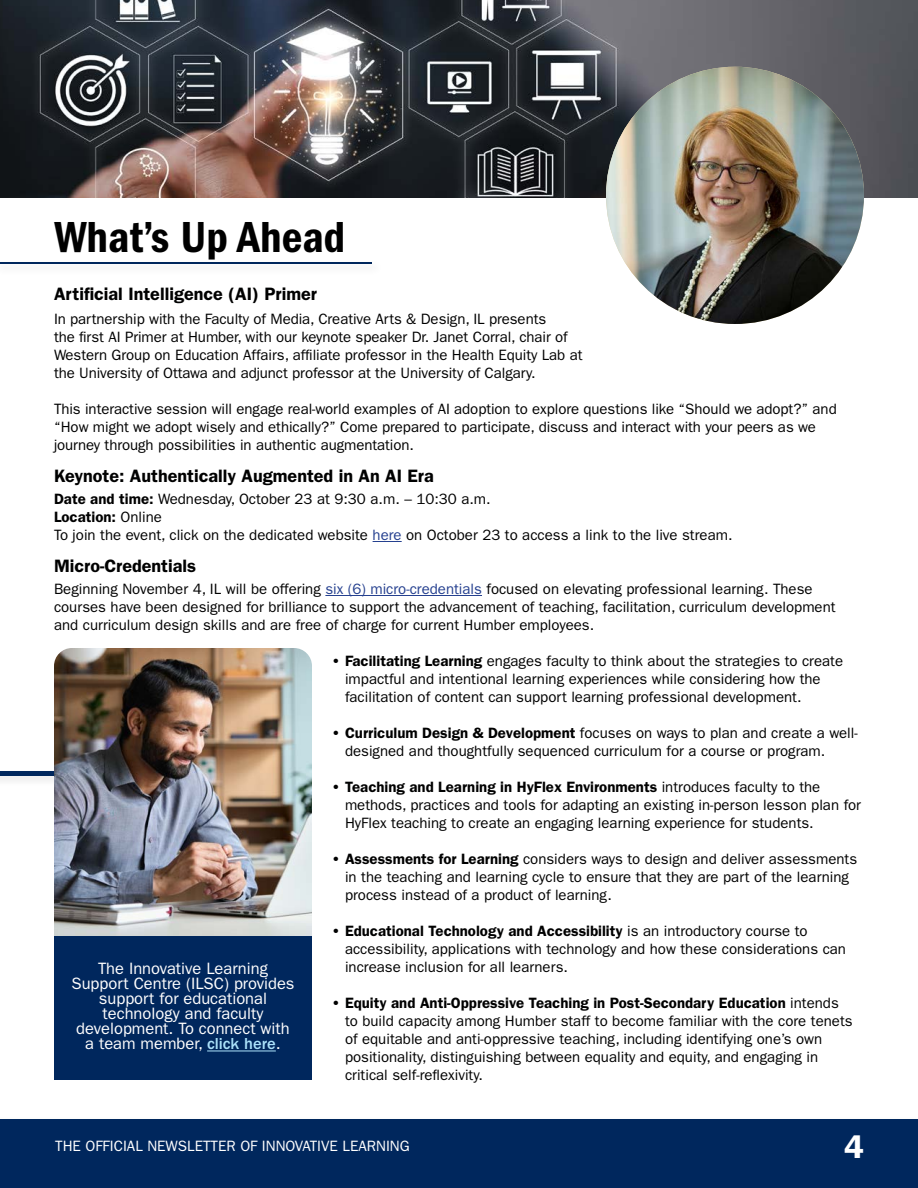
<style>
.page{position:relative;width:918px;height:1188px;background:#fff}
.page>*{position:absolute;margin:0;border:0;box-sizing:border-box;transform-origin:0 0}
.Heading{font:45px "ITC Franklin Gothic Std Dm Cd";color:#000}
.t1{font:600 33px "ITC Franklin Gothic Std";color:#fff}
.Subheads{font:600 18px "ITC Franklin Gothic Std";color:#000101}
.ILSC_Support{font:16.5px/15px "ITC Franklin Gothic Std";color:#fff;text-align:center}
.body{font:15px/18px "ITC Franklin Gothic Std";color:#000101}
.t2{font:15px "ITC Franklin Gothic Std";color:#fff}
.s1{font-weight:600}
.s2{color:#25408f}
.s3{font-weight:500;color:#abe1fa}
</style>
<div class="page">
<div style="left:0;top:1119px;width:918px;height:69px;background:#00275d"></div>
<div style="left:0;top:259px;width:384px;height:18px;background:#fbfbfb"></div>
<hr style="left:0;top:262px;width:372px;height:2px;background:#00275d">
<div style="left:0;top:768px;width:304px;height:20px;background:#f8f8f8"></div>
<div style="left:0;top:771px;width:292px;height:5px;background:#00275d"></div>
<img style="left:0;top:0;width:918px;height:198px">
<svg style="left:373px;top:541px;width:29px;height:1px"></svg>
<hr style="left:325px;top:595px;width:157px;height:1px;background:#25408f">
<img style="left:606px;top:67px;width:258px;height:257px;border-radius:129px">
<img style="left:54px;top:648px;width:258px;height:288px">
<div style="left:54px;top:936px;width:258px;height:144px;background:#00275d"></div>
<hr style="left:207px;top:1051px;width:69px;height:1px;background:#abe1fa">
<h2 class="Heading" style="left:54px;top:211px;width:293px">What’s Up Ahead</h2>
<h3 class="Subheads" style="left:54px;top:284px;width:264px">Artificial Intelligence (AI) Primer</h3>
<p class="body" style="left:54px;top:310px;width:530px">In partnership with the Faculty of Media, Creative Arts &amp; Design, IL presents<br>the first AI Primer at Humber, with our keynote speaker Dr. Janet Corral, chair of Western Group on Education Affairs, affiliate professor in the Health Equity Lab at the University of Ottawa and adjunct professor at the University of Calgary.</p>
<p class="body" style="left:54px;top:400px;width:784px">This interactive session will engage real-world examples of AI adoption to explore questions like “Should we adopt?” and “How might we adopt wisely and ethically?” Come prepared to participate, discuss and interact with your peers as we journey through possibilities in authentic augmentation.</p>
<h3 class="Subheads" style="left:54px;top:466px;width:381px">Keynote: Authentically Augmented in An AI Era</h3>
<p class="body" style="left:54px;top:490px;width:680px"><span class="s1">Date and time:</span> Wednesday, October 23 at 9:30 a.m. – 10:30 a.m.<br><span class="s1">Location:</span> Online<br>To join the event, click on the dedicated website <span class="s2">here</span> on October 23 to access a link to the live stream.</p>
<h3 class="Subheads" style="left:54px;top:556px;width:144px">Micro-Credentials</h3>
<p class="body" style="left:54px;top:580px;width:783px">Beginning November 4, IL will be offering <span class="s2">six (6) micro-credentials</span> focused on elevating professional learning. These courses have been designed for brilliance to support the advancement of teaching, facilitation, curriculum development and curriculum design skills and are free of charge for current Humber employees.</p>
<p class="ILSC_Support" style="left:72px;top:961px;width:224px">The Innovative Learning<br>Support Centre (ILSC) provides support for educational technology and faculty development. To connect with a team member, <span class="s3">click here</span>.</p>
<p class="body" style="left:345px;top:652px;width:500px;text-indent:-14px"><span class="s1">• Facilitating Learning</span> engages faculty to think about the strategies to create impactful and intentional learning experiences while considering how the facilitation of content can support learning professional development.</p>
<p class="body" style="left:345px;top:724px;width:514px;text-indent:-14px"><span class="s1">• Curriculum Design &amp; Development</span> focuses on ways to plan and create a well&shy;designed and thoughtfully sequenced curriculum for a course or program.</p>
<p class="body" style="left:345px;top:778px;width:518px;text-indent:-14px"><span class="s1">• Teaching and Learning in HyFlex Environments</span> introduces faculty to the methods, practices and tools for adapting an existing in-person lesson plan for<br>HyFlex teaching to create an engaging learning experience for students.</p>
<p class="body" style="left:345px;top:850px;width:514px;text-indent:-14px"><span class="s1">• Assessments for Learning</span> considers ways to design and deliver assessments in the teaching and learning cycle to ensure that they are part of the learning process instead of a product of learning.</p>
<p class="body" style="left:345px;top:922px;width:503px;text-indent:-14px"><span class="s1">• Educational Technology and Accessibility</span> is an introductory course to accessibility, applications with technology and how these considerations can increase inclusion for all learners.</p>
<p class="body" style="left:345px;top:994px;width:509px;text-indent:-14px"><span class="s1">• Equity and Anti-Oppressive Teaching in Post-Secondary Education</span> intends to build capacity among Humber staff to become familiar with the core tenets of equitable and anti-oppressive teaching, including identifying one’s own positionality, distinguishing between equality and equity, and engaging in critical self-reflexivity.</p>
<p class="t2" style="left:55px;top:1137px;width:356px">THE OFFICIAL NEWSLETTER OF INNOVATIVE LEARNING</p>
<h2 class="t1" style="left:844px;top:1127px;width:21px">4</h2>
</div>
